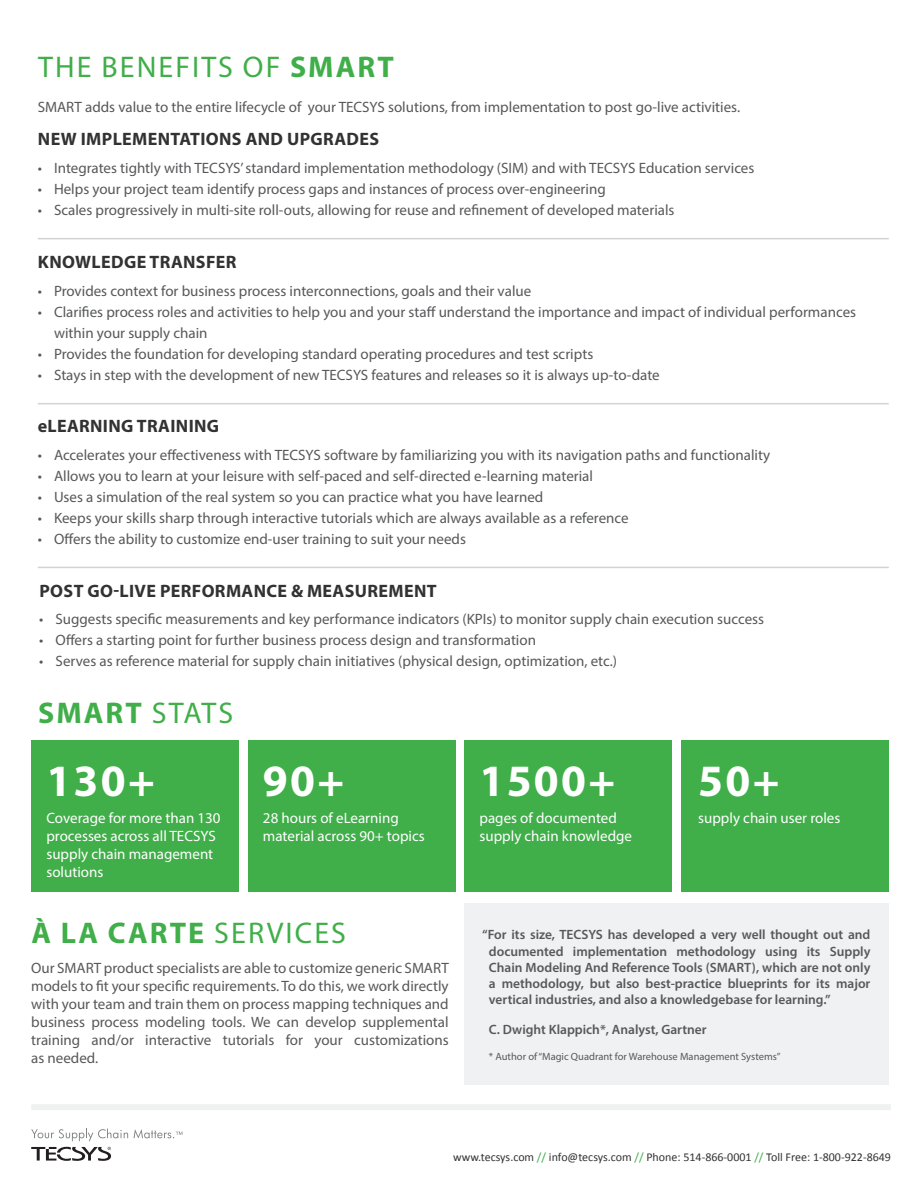
<style>
.page{position:relative;width:918px;height:1188px;background:#fff}
.page>*{position:absolute;margin:0;border:0;box-sizing:border-box;transform-origin:0 0}
.t1{font:700 45px "Myriad Pro";letter-spacing:.05em;color:#fff}
.t2{font:700 30px "Myriad Pro";letter-spacing:.07em;color:#40ae49}
.t3{font:30px "Myriad Pro";letter-spacing:.07em;color:#40ae49}
.t4{font:700 18px "Myriad Pro";letter-spacing:.02em;color:#333233}
.t5{font:15px/18px "Myriad Pro";color:#57585a}
.t6{font:15px/18px "Myriad Pro";color:#fff}
.t7{font:600 13.5px/16.2px "Myriad Pro";color:#57585a;text-align:justify}
.t8{font:12px "Calibri";color:#333233}
.t9{font:10.5px "Myriad Pro";color:#57585a}
.s1{font-weight:400}
.s2{color:#40ae49}
</style>
<div class="page">
<div style="left:31px;top:1104px;width:860px;height:6px;background:#f0f1f2"></div>
<hr style="left:38px;top:238px;width:851px;height:1px;background:#808285">
<hr style="left:38px;top:403px;width:851px;height:1px;background:#808285">
<hr style="left:38px;top:567px;width:851px;height:1px;background:#808285">
<svg style="left:31px;top:1129px;width:97px;height:12px"></svg>
<svg style="left:134px;top:1129px;width:48px;height:9px"></svg>
<svg style="left:31px;top:1147px;width:80px;height:14px"></svg>
<div style="left:31px;top:741px;width:208px;height:151px;background:#40ae49"></div>
<div style="left:248px;top:741px;width:207px;height:151px;background:#40ae49"></div>
<div style="left:465px;top:741px;width:207px;height:151px;background:#40ae49"></div>
<div style="left:681px;top:741px;width:208px;height:151px;background:#40ae49"></div>
<div style="left:464px;top:903px;width:425px;height:182px;background:#f0f1f2"></div>
<h2 class="t3" style="left:38px;top:48px;width:100px">The Bene</h2>
<h2 class="t3" style="left:175px;top:48px;width:31px">fits</h2>
<h2 class="t2" style="left:243px;top:47px;width:152px"><span class="s1">of</span> SMART</h2>
<p class="t5" style="left:38px;top:98px;width:704px">SMART adds value to the entire lifecycle of your TECSYS solutions, from implementation to post go-live activities.</p>
<p class="t4" style="left:38px;top:128px;width:86px">NEW IMPLEMENTATI</p>
<p class="t4" style="left:206px;top:128px;width:164px">ONS AND UPGRADES</p>
<p class="t5" style="left:38px;top:159px;width:718px">• Integrates tightly with TECSYS’ standard implementation methodology (SIM) and with TECSYS Education services</p>
<p class="t5" style="left:38px;top:180px;width:569px">• Helps your project team identify process gaps and instances of process over-engineering</p>
<p class="t5" style="left:38px;top:201px;width:638px">• Scales progressively in multi-site roll-outs, allowing for reuse and refinement of developed materials</p>
<p class="t4" style="left:38px;top:250px;width:134px">KNOWLEDGE TRANS</p>
<p class="t4" style="left:206px;top:250px;width:21px">FER</p>
<p class="t5" style="left:38px;top:281px;width:495px">• Provides context for business process interconnections, goals and their value</p>
<p class="t5" style="left:54px;top:301px;width:804px;line-height:21px;text-indent:-16px">• Clarifies process roles and activities to help you and your staff understand the importance and impact of individual performances within your supply chain</p>
<p class="t5" style="left:38px;top:344px;width:557px">• Provides the foundation for developing standard operating procedures and test scripts</p>
<p class="t5" style="left:38px;top:365px;width:624px">• Stays in step with the development of new TECSYS features and releases so it is always up-to-date</p>
<p class="t4" style="left:38px;top:414px;width:31px">ELEARNIN</p>
<p class="t4" style="left:121px;top:414px;width:37px">G TRAININ</p>
<p class="t4" style="left:207px;top:414px;width:14px">G</p>
<p class="t5" style="left:38px;top:446px;width:734px">• Accelerates your effectiveness with TECSYS software by familiarizing you with its navigation paths and functionality</p>
<p class="t5" style="left:38px;top:467px;width:557px">• Allows you to learn at your leisure with self-paced and self-directed e-learning material</p>
<p class="t5" style="left:38px;top:488px;width:507px">• Uses a simulation of the real system so you can practice what you have learned</p>
<p class="t5" style="left:38px;top:509px;width:592px">• Keeps your skills sharp through interactive tutorials which are always available as a reference</p>
<p class="t5" style="left:38px;top:530px;width:430px">• Offers the ability to customize end-user training to suit your needs</p>
<p class="t4" style="left:40px;top:579px;width:189px">POST GO-LIVE PERFORMANCE</p>
<p class="t4" style="left:291px;top:579px;width:44px">&amp; MEASUREMENT</p>
<p class="t5" style="left:39px;top:610px;width:726px">• Suggests specific measurements and key performance indicators (KPIs) to monitor supply chain execution success</p>
<p class="t5" style="left:39px;top:631px;width:498px">• Offers a starting point for further business process design and transformation</p>
<p class="t5" style="left:39px;top:652px;width:579px">• Serves as reference material for supply chain initiatives (physical design, optimization, etc.)</p>
<h2 class="t2" style="left:38px;top:693px;width:131px">SMART <span class="s1">stats</span></h2>
<h1 class="t1" style="left:46px;top:752px;width:110px">130+</h1>
<h1 class="t1" style="left:263px;top:752px;width:83px">90+</h1>
<h1 class="t1" style="left:480px;top:752px;width:137px">1500+</h1>
<h1 class="t1" style="left:698px;top:752px;width:83px">50+</h1>
<p class="t6" style="left:46px;top:809px;width:176px">Coverage for more than 130 processes across all TECSYS supply chain management solutions</p>
<p class="t6" style="left:263px;top:809px;width:163px">28 hours of eLearning material across 90+ topics</p>
<p class="t6" style="left:480px;top:809px;width:154px">pages of documented supply chain knowledge</p>
<p class="t6" style="left:698px;top:809px;width:144px">supply chain user roles</p>
<h2 class="t2" style="left:32px;top:913px;width:117px">À LA CARTE</h2>
<h2 class="t3" style="left:214px;top:914px;width:87px">services</h2>
<p class="t5" style="left:31px;top:959px;width:419px;text-align:justify">Our SMART product specialists are able to customize generic SMART models to fit your specific requirements. To do this, we work directly with your team and train them on process mapping techniques and business process modeling tools. We can develop supplemental training and/or interactive tutorials for your customizations as needed.</p>
<p class="t7" style="left:489px;top:927px;width:383px;text-indent:-7px">“For its size, TECSYS has developed a very well thought out and documented implementation methodology using its Supply Chain Modeling And Reference Tools (SMART), which are not only a methodology, but also best-practice blueprints for its major vertical industries, and also a knowledgebase for learning.”</p>
<p class="t7" style="left:489px;top:1021px;width:219px">C. Dwight Klappich*, Analyst, Gartner</p>
<p class="t9" style="left:489px;top:1050px;width:293px">* Author of “Magic Quadrant for Warehouse Management Systems”</p>
<p class="t8" style="left:453px;top:1149px;width:439px">www.tecsys.com <span class="s2">//</span> info@tecsys.com <span class="s2">//</span> Phone: 514-866-0001 <span class="s2">//</span> Toll Free: 1-800-922-8649</p>
</div>
